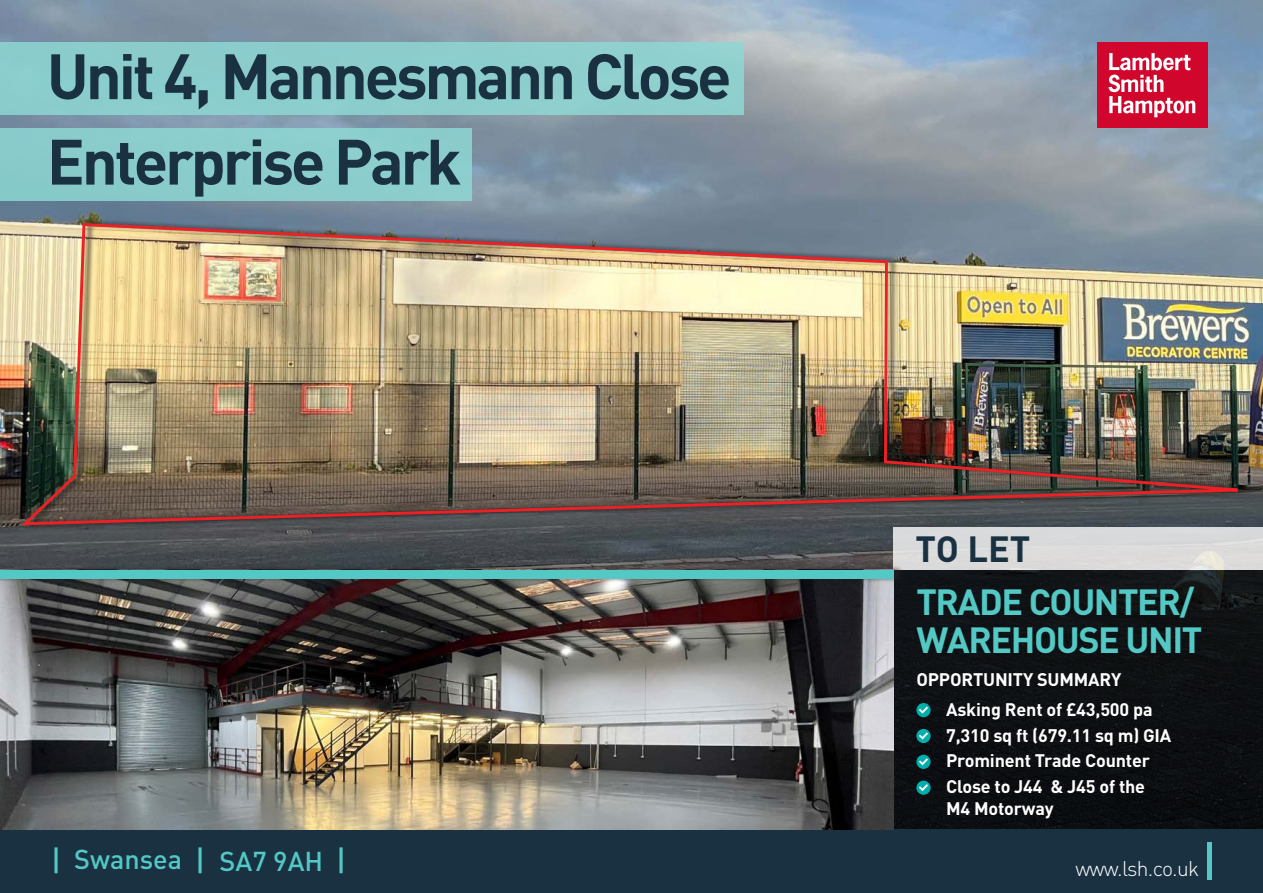
<style>
.page{position:relative;width:1263px;height:893px;background:#fff}
.page>*{position:absolute;margin:0;border:0;box-sizing:border-box;transform-origin:0 0}
.t1{font:700 63px "DIN Pro";letter-spacing:-.05em;color:#1a3142}
.t2{font:700 36px/37.5px "DIN Pro";letter-spacing:-.04em;color:#53c8c4}
.t3{font:700 36px "DIN Pro";color:#1a3142}
.t4{font:500 27px "DIN Pro";color:#53c8c4}
.t5{font:300 21px "DIN Pro";letter-spacing:-.035em;color:#fff}
.t6{font:700 18px/21.6px "DIN Pro";letter-spacing:-.01em;color:#fff}
.s1{font-size:30px}
</style>
<div class="page">
<img style="left:0;top:0;width:1263px;height:565px">
<div style="left:893px;top:570px;width:370px;height:259px;background:#0d1013"></div>
<div style="left:893px;top:527px;width:370px;height:43px;background:#dadadb"></div>
<div style="left:0;top:829px;width:1263px;height:64px;background:#1a3142"></div>
<img style="left:18px;top:222px;width:1245px;height:305px">
<div style="left:0;top:43px;width:744px;height:72px;background:#8ccdcd"></div>
<div style="left:0;top:128px;width:472px;height:72px;background:#8bcdcc"></div>
<div style="left:1097px;top:43px;width:110px;height:85px;background:#d0062d"></div>
<svg style="left:1108px;top:53px;width:87px;height:64px"></svg>
<div style="left:1207px;top:842px;width:5px;height:37px;background:#53c8c4"></div>
<div style="left:916px;top:703px;width:14px;height:14px;background:#00afab;border-radius:50%"></div>
<svg style="left:919px;top:707px;width:9px;height:7px"></svg>
<div style="left:916px;top:729px;width:14px;height:14px;background:#00afab;border-radius:50%"></div>
<svg style="left:919px;top:732px;width:9px;height:7px"></svg>
<div style="left:916px;top:755px;width:14px;height:14px;background:#00afab;border-radius:50%"></div>
<svg style="left:919px;top:758px;width:9px;height:7px"></svg>
<div style="left:916px;top:781px;width:14px;height:14px;background:#00afab;border-radius:50%"></div>
<svg style="left:919px;top:784px;width:9px;height:7px"></svg>
<img style="left:0;top:583px;width:893px;height:246px">
<div style="left:0;top:565px;width:903px;height:18px;background:#231f20;opacity:.75"></div>
<div style="left:0;top:570px;width:893px;height:8px;background:#53c8c4"></div>
<p class="t1" style="left:47px;top:34px;width:686px">Unit 4, Mannesmann Close</p>
<p class="t1" style="left:47px;top:119px;width:416px">Enterprise Park</p>
<p class="t4" style="left:51px;top:841px;width:297px"><span class="s1">|</span> Swansea <span class="s1">|</span> SA7 9AH <span class="s1">|</span></p>
<p class="t3" style="left:915px;top:525px;width:117px">TO LET</p>
<p class="t2" style="left:916px;top:582px;width:287px">TRADE COUNTER/<br>WAREHOUSE UNIT</p>
<p class="t6" style="left:916px;top:668px;width:207px">OPPORTUNITY SUMMARY</p>
<p class="t6" style="left:946px;top:698px;width:208px">Asking Rent of £43,500 pa</p>
<p class="t6" style="left:946px;top:723px;width:227px">7,310 sq ft (679.11 sq m) GIA</p>
<p class="t6" style="left:946px;top:749px;width:205px">Prominent Trade Counter</p>
<p class="t6" style="left:946px;top:775px;width:200px">Close to J44 &amp; J45 of the<br>M4 Motorway</p>
<p class="t5" style="left:1075px;top:854px;width:125px">www.lsh.co.uk</p>
</div>
